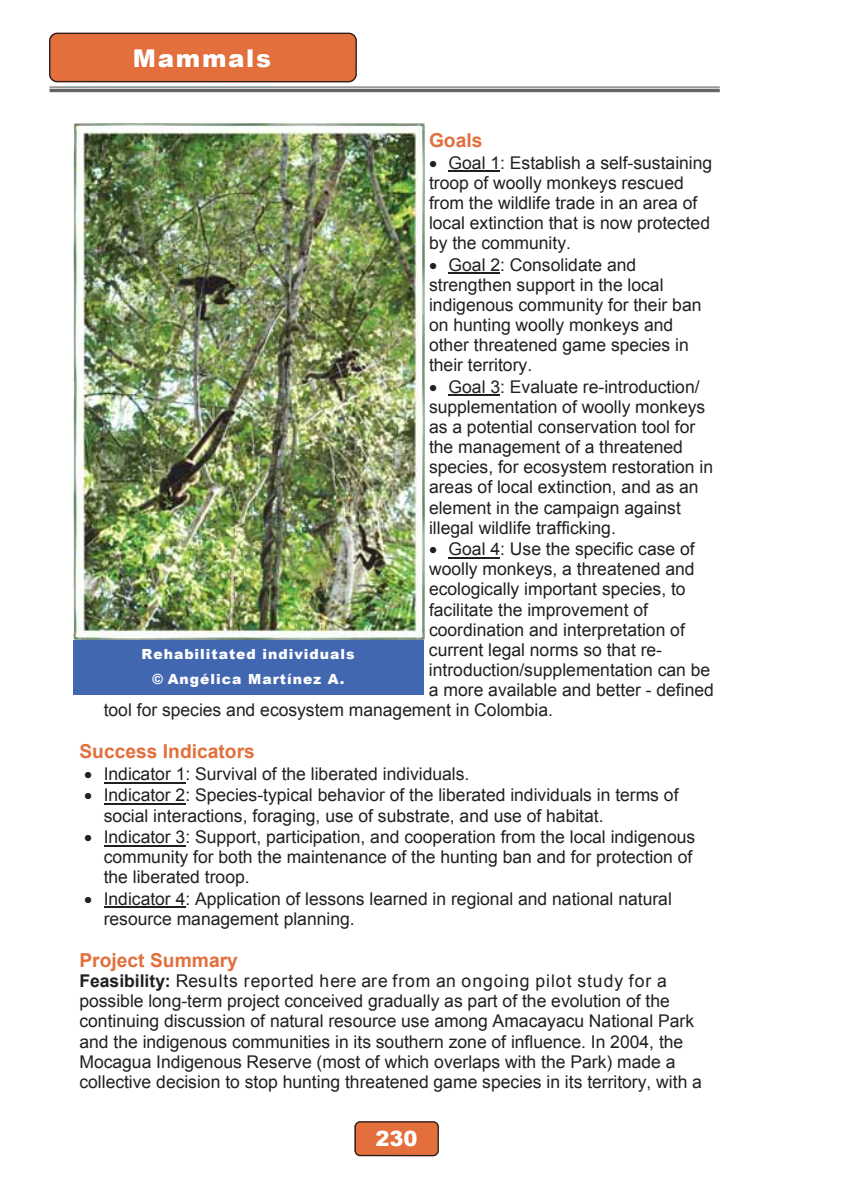
<style>
.page{position:relative;width:844px;height:1191px;background:#fff}
.page>*{position:absolute;margin:0;border:0;box-sizing:border-box;transform-origin:0 0}
.t1{font:900 24.5px "Arial";letter-spacing:.07em;color:#fff}
.t2{font:900 21px "Arial";color:#fff}
.t3{font:700 19.25px "Arial";color:#e26f3c}
.t4{font:17.5px/20.7px "Arial";color:#231f20}
.t5{font:900 14px/24.7px "Arial";letter-spacing:.07em;color:#fff;text-align:center}
.s1{font-weight:700}
</style>
<div class="page">
<hr style="left:50px;top:86px;width:669px;height:2px;background:#636466">
<hr style="left:50px;top:89px;width:669px;height:3px;background:#636466">
<svg style="left:354px;top:1121px;width:85px;height:35px;background:#d0693c"></svg>
<div style="left:49px;top:33px;width:308px;height:49px;background:#e26f3c"></div>
<hr style="left:448px;top:171px;width:52px;height:1px;background:#231f20">
<hr style="left:448px;top:273px;width:52px;height:1px;background:#231f20">
<hr style="left:448px;top:395px;width:52px;height:1px;background:#231f20">
<hr style="left:448px;top:557px;width:52px;height:1px;background:#231f20">
<hr style="left:104px;top:782px;width:81px;height:1px;background:#231f20">
<hr style="left:104px;top:803px;width:81px;height:1px;background:#231f20">
<hr style="left:104px;top:845px;width:81px;height:1px;background:#231f20">
<hr style="left:104px;top:906px;width:81px;height:1px;background:#231f20">
<div style="left:74px;top:639px;width:350px;height:55px;background:#4267b1"></div>
<img style="left:73px;top:123px;width:352px;height:517px">
<h1 class="t1" style="left:133px;top:40px;width:140px">Mammals</h1>
<p class="t3" style="left:429px;top:130px;width:55px">Goals</p>
<p class="t4" style="left:448px;top:152px;width:265px">Goal 1: Establish a self-sustaining</p>
<p class="t4" style="left:429px;top:172px;width:256px">troop of woolly monkeys rescued</p>
<p class="t4" style="left:429px;top:193px;width:270px">from the wildlife trade in an area of</p>
<p class="t4" style="left:429px;top:213px;width:282px">local extinction that is now protected</p>
<p class="t4" style="left:429px;top:233px;width:143px">by the community.</p>
<p class="t4" style="left:448px;top:254px;width:189px">Goal 2: Consolidate and</p>
<p class="t4" style="left:429px;top:274px;width:236px">strengthen support in the local</p>
<p class="t4" style="left:429px;top:294px;width:274px">indigenous community for their ban</p>
<p class="t4" style="left:429px;top:315px;width:246px">on hunting woolly monkeys and</p>
<p class="t4" style="left:429px;top:335px;width:261px">other threatened game species in</p>
<p class="t4" style="left:429px;top:355px;width:105px">their territory.</p>
<p class="t4" style="left:448px;top:376px;width:252px">Goal 3: Evaluate re-introduction/</p>
<p class="t4" style="left:429px;top:396px;width:278px">supplementation of woolly monkeys</p>
<p class="t4" style="left:429px;top:417px;width:268px">as a potential conservation tool for</p>
<p class="t4" style="left:429px;top:437px;width:255px">the management of a threatened</p>
<p class="t4" style="left:429px;top:457px;width:285px">species, for ecosystem restoration in</p>
<p class="t4" style="left:429px;top:477px;width:271px">areas of local extinction, and as an</p>
<p class="t4" style="left:429px;top:497px;width:253px">element in the campaign against</p>
<p class="t4" style="left:429px;top:517px;width:188px">illegal wildlife trafficking.</p>
<p class="t4" style="left:448px;top:539px;width:247px">Goal 4: Use the specific case of</p>
<p class="t4" style="left:429px;top:559px;width:267px">woolly monkeys, a threatened and</p>
<p class="t4" style="left:429px;top:579px;width:258px">ecologically important species, to</p>
<p class="t4" style="left:429px;top:599px;width:220px">facilitate the improvement of</p>
<p class="t4" style="left:429px;top:619px;width:257px">coordination and interpretation of</p>
<p class="t4" style="left:429px;top:639px;width:235px">current legal norms so that re-</p>
<p class="t4" style="left:429px;top:659px;width:283px">introduction/supplementation can be</p>
<p class="t4" style="left:429px;top:680px;width:286px">a more available and better - defined</p>
<p class="t4" style="left:104px;top:700px;width:451px">tool for species and ecosystem management in Colombia.</p>
<p class="t3" style="left:79px;top:741px;width:177px">Success Indicators</p>
<p class="t4" style="left:104px;top:763px;width:593px">Indicator 1: Survival of the liberated individuals.<br>Indicator 2: Species-typical behavior of the liberated individuals in terms of social interactions, foraging, use of substrate, and use of habitat.<br>Indicator 3: Support, participation, and cooperation from the local indigenous community for both the maintenance of the hunting ban and for protection of the liberated troop.<br>Indicator 4: Application of lessons learned in regional and national natural resource management planning.</p>
<p class="t3" style="left:79px;top:949px;width:160px">Project Summary</p>
<p class="t4" style="left:79px;top:971px;width:624px;line-height:20.1px"><span class="s1">Feasibility:</span> Results reported here are from an ongoing pilot study for a possible long-term project conceived gradually as part of the evolution of the continuing discussion of natural resource use among Amacayacu National Park and the indigenous communities in its southern zone of influence. In 2004, the Mocagua Indigenous Reserve (most of which overlaps with the Park) made a collective decision to stop hunting threatened game species in its territory, with a</p>
<p class="t5" style="left:141px;top:641px;width:214px">Rehabilitated individuals © Angélica Martínez A.</p>
<p class="t2" style="left:375px;top:1123px;width:43px">230</p>
</div>
